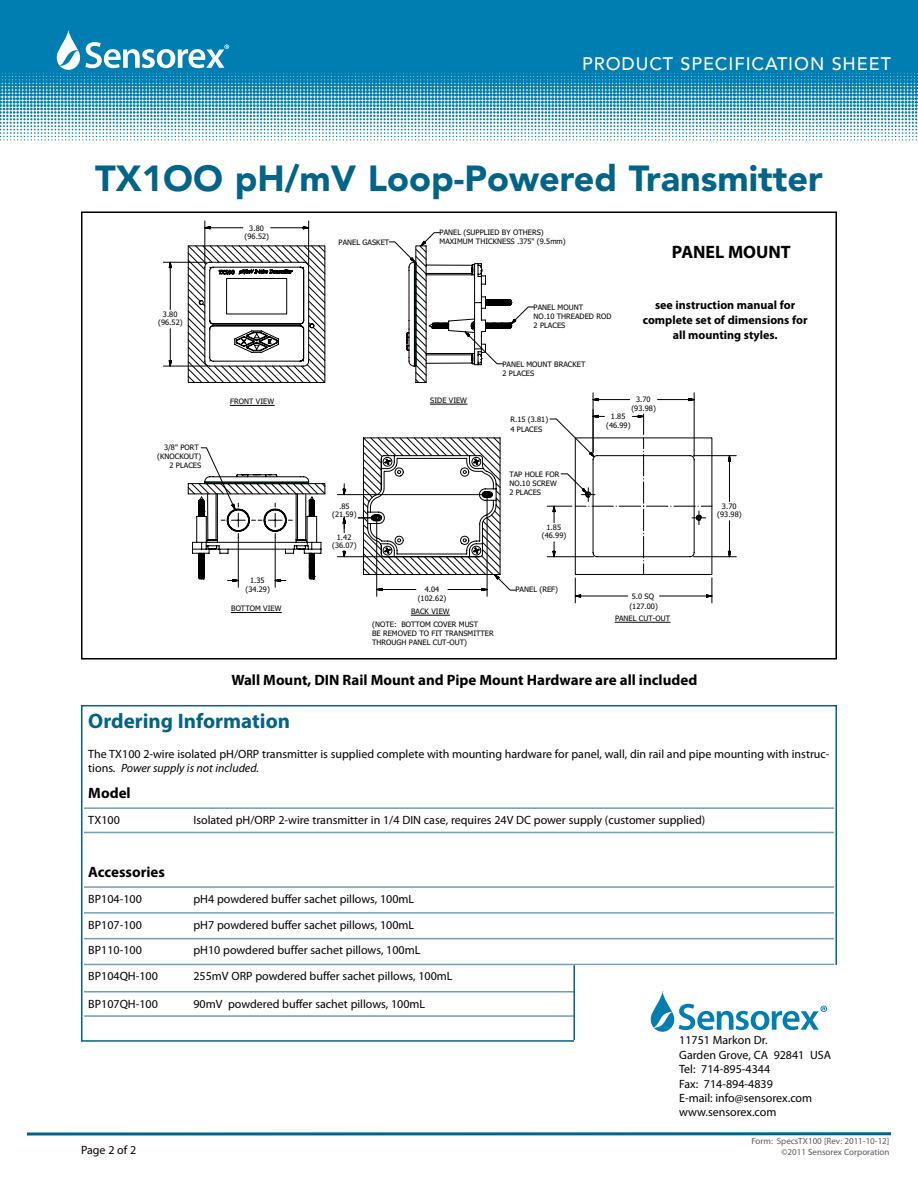
<style>
.page{position:relative;width:918px;height:1188px;background:#fff}
.page>*{position:absolute;margin:0;border:0;box-sizing:border-box;transform-origin:0 0}
.t1{font:900 36px "Avenir LT";color:#006388}
.t2{font:700 21px "Myriad Pro";color:#006388}
.t3{font:500 18px "Avenir LT";letter-spacing:.05em;color:#fff}
.t4{font:700 18px "Myriad Pro";color:#000}
.t5{font:700 15px "Myriad Pro";color:#000}
.t6{font:12px/14.4px "Myriad Pro";color:#000}
.t7{font:700 12px/15px "Myriad Pro";color:#000;text-align:center}
.t8{font:9px/10.8px "Myriad Pro";color:#58595b;text-align:right}
.t9{font:7.5px/8.6px "Tahoma";letter-spacing:.005em;color:#000;text-align:center}
.s1{font-style:italic}
</style>
<div class="page">
<svg style="left:27px;top:1132px;width:864px;height:4px"></svg>
<svg style="left:0;top:140px;width:917px;height:1px"></svg>
<div style="left:0;top:0;width:918px;height:70px;background:#007db1"></div>
<svg style="left:0;top:30px;width:918px;height:110px"></svg>
<svg style="left:188px;top:245px;width:138px;height:336px"></svg>
<svg style="left:227px;top:537px;width:59px;height:51px"></svg>
<svg style="left:232px;top:306px;width:94px;height:204px"></svg>
<svg style="left:200px;top:447px;width:109px;height:66px"></svg>
<svg style="left:163px;top:220px;width:148px;height:149px"></svg>
<hr style="left:615px;top:622px;width:55px;height:1px;background:#000">
<hr style="left:230px;top:405px;width:44px;height:1px;background:#000">
<hr style="left:231px;top:612px;width:50px;height:1px;background:#000">
<hr style="left:411px;top:615px;width:39px;height:1px;background:#000">
<svg style="left:337px;top:232px;width:400px;height:371px"></svg>
<div style="left:81px;top:211px;width:756px;height:449px;border:2px solid #000"></div>
<hr style="left:84px;top:807px;width:750px;height:2px;background:#739db7">
<hr style="left:84px;top:832px;width:750px;height:1px;background:#739db7">
<hr style="left:84px;top:886px;width:750px;height:2px;background:#739db7">
<hr style="left:84px;top:912px;width:750px;height:2px;background:#739db7">
<hr style="left:84px;top:938px;width:750px;height:1px;background:#739db7">
<hr style="left:84px;top:964px;width:750px;height:1px;background:#739db7">
<hr style="left:84px;top:991px;width:750px;height:2px;background:#739db7">
<hr style="left:84px;top:1015px;width:750px;height:2px;background:#739db7">
<div style="left:81px;top:705px;width:756px;height:337px;border:2px solid #006388"></div>
<div style="left:574px;top:965px;width:263px;height:98px;background:#fff"></div>
<svg style="left:650px;top:992px;width:177px;height:40px"></svg>
<hr style="left:573px;top:965px;width:2px;height:75px;background:#006388">
<h3 class="t3" style="left:582px;top:54px;width:310px">PRODUCT SPECIFICATION SHEET</h3>
<h1 class="t1" style="left:95px;top:157px;width:729px">TX1OO pH/mV Loop-Powered Transmitter</h1>
<p class="t9" style="left:158px;top:310px;width:26px">3.80 (96.52)</p>
<p class="t9" style="left:164px;top:443px;width:36px">3/8" PORT</p>
<p class="t9" style="left:157px;top:452px;width:46px">(KNOCKOUT)</p>
<p class="t9" style="left:170px;top:461px;width:33px">2 PLACES</p>
<p class="t9" style="left:245px;top:223px;width:26px">3.80 (96.52)</p>
<p class="t9" style="left:339px;top:237px;width:52px">PANEL GASKET</p>
<p class="t9" style="left:440px;top:227px;width:128px;line-height:9px;text-align:left">PANEL (SUPPLIED BY OTHERS)<br>MAXIMUM THICKNESS .375" (9.5mm)</p>
<p class="t9" style="left:534px;top:302px;width:79px;line-height:9px;text-align:left">PANEL MOUNT<br>NO.10 THREADED ROD<br>2 PLACES</p>
<p class="t9" style="left:503px;top:359px;width:84px;line-height:9px;text-align:left">PANEL MOUNT BRACKET<br>2 PLACES</p>
<h3 class="t4" style="left:672px;top:240px;width:120px">PANEL MOUNT</h3>
<p class="t7" style="left:643px;top:297px;width:166px">see instruction manual for complete set of dimensions for all mounting styles.</p>
<p class="t9" style="left:230px;top:397px;width:45px">FRONT VIEW</p>
<p class="t9" style="left:430px;top:396px;width:38px">SIDE VIEW</p>
<p class="t9" style="left:332px;top:501px;width:26px">.85 (21.59)</p>
<p class="t9" style="left:245px;top:576px;width:26px">1.35 (34.29)</p>
<p class="t9" style="left:332px;top:533px;width:26px">1.42 (36.07)</p>
<p class="t9" style="left:418px;top:585px;width:30px">4.04 (102.62)</p>
<p class="t9" style="left:231px;top:604px;width:52px">BOTTOM VIEW</p>
<p class="t9" style="left:411px;top:607px;width:40px">BACK VIEW</p>
<p class="t9" style="left:372px;top:620px;width:123px;line-height:9px;text-align:left">(NOTE: BOTTOM COVER MUST<br>BE REMOVED TO FIT TRANSMITTER<br>THROUGH PANEL CUT-OUT)</p>
<p class="t9" style="left:510px;top:414px;width:39px;line-height:9.8px;text-align:left">R.15 (3.81)<br>4 PLACES</p>
<p class="t9" style="left:509px;top:469px;width:51px;line-height:9px;text-align:left">TAP HOLE FOR<br>NO.10 SCREW<br>2 PLACES</p>
<p class="t9" style="left:542px;top:523px;width:26px">1.85 (46.99)</p>
<p class="t9" style="left:515px;top:585px;width:44px">PANEL (REF)</p>
<p class="t9" style="left:631px;top:395px;width:26px">3.70 (93.98)</p>
<p class="t9" style="left:606px;top:412px;width:26px">1.85 (46.99)</p>
<p class="t9" style="left:629px;top:591px;width:30px;line-height:9.9px">5.0 SQ (127.00)</p>
<p class="t9" style="left:615px;top:614px;width:57px">PANEL CUT-OUT</p>
<p class="t9" style="left:717px;top:502px;width:26px">3.70 (93.98)</p>
<p class="t5" style="left:231px;top:670px;width:467px">Wall Mount, DIN Rail Mount and Pipe Mount Hardware are all included</p>
<h2 class="t2" style="left:88px;top:707px;width:203px">Ordering Information</h2>
<p class="t6" style="left:88px;top:747px;width:743px">The TX100 2-wire isolated pH/ORP transmitter is supplied complete with mounting hardware for panel, wall, din rail and pipe mounting with instruc&shy;tions. <span class="s1">Power supply is not included.</span></p>
<p class="t5" style="left:88px;top:783px;width:44px">Model</p>
<p class="t6" style="left:88px;top:813px;width:33px">TX100</p>
<p class="t6" style="left:194px;top:813px;width:513px">Isolated pH/ORP 2-wire transmitter in 1/4 DIN case, requires 24V DC power supply (customer supplied)</p>
<p class="t5" style="left:88px;top:862px;width:78px">Accessories</p>
<p class="t6" style="left:88px;top:891px;width:55px">BP104-100</p>
<p class="t6" style="left:194px;top:891px;width:222px">pH4 powdered buffer sachet pillows, 100mL</p>
<p class="t6" style="left:88px;top:917px;width:55px">BP107-100</p>
<p class="t6" style="left:194px;top:917px;width:222px">pH7 powdered buffer sachet pillows, 100mL</p>
<p class="t6" style="left:88px;top:943px;width:55px">BP110-100</p>
<p class="t6" style="left:194px;top:943px;width:228px">pH10 powdered buffer sachet pillows, 100mL</p>
<p class="t6" style="left:88px;top:969px;width:71px">BP104QH-100</p>
<p class="t6" style="left:194px;top:969px;width:261px">255mV ORP powdered buffer sachet pillows, 100mL</p>
<p class="t6" style="left:88px;top:996px;width:71px">BP107QH-100</p>
<p class="t6" style="left:194px;top:996px;width:233px">90mV powdered buffer sachet pillows, 100mL</p>
<p class="t6" style="left:679px;top:1033px;width:153px">11751 Markon Dr.<br>Garden Grove, CA 92841 USA<br>Tel: 714-895-4344<br>Fax: 714-894-4839<br>E-mail: info@sensorex.com www.sensorex.com</p>
<p class="t6" style="left:81px;top:1142px;width:57px">Page 2 of 2</p>
<p class="t8" style="left:751px;top:1135px;width:140px">Form: SpecsTX100 [Rev: 2011-10-12] ©2011 Sensorex Corporation</p>
</div>
